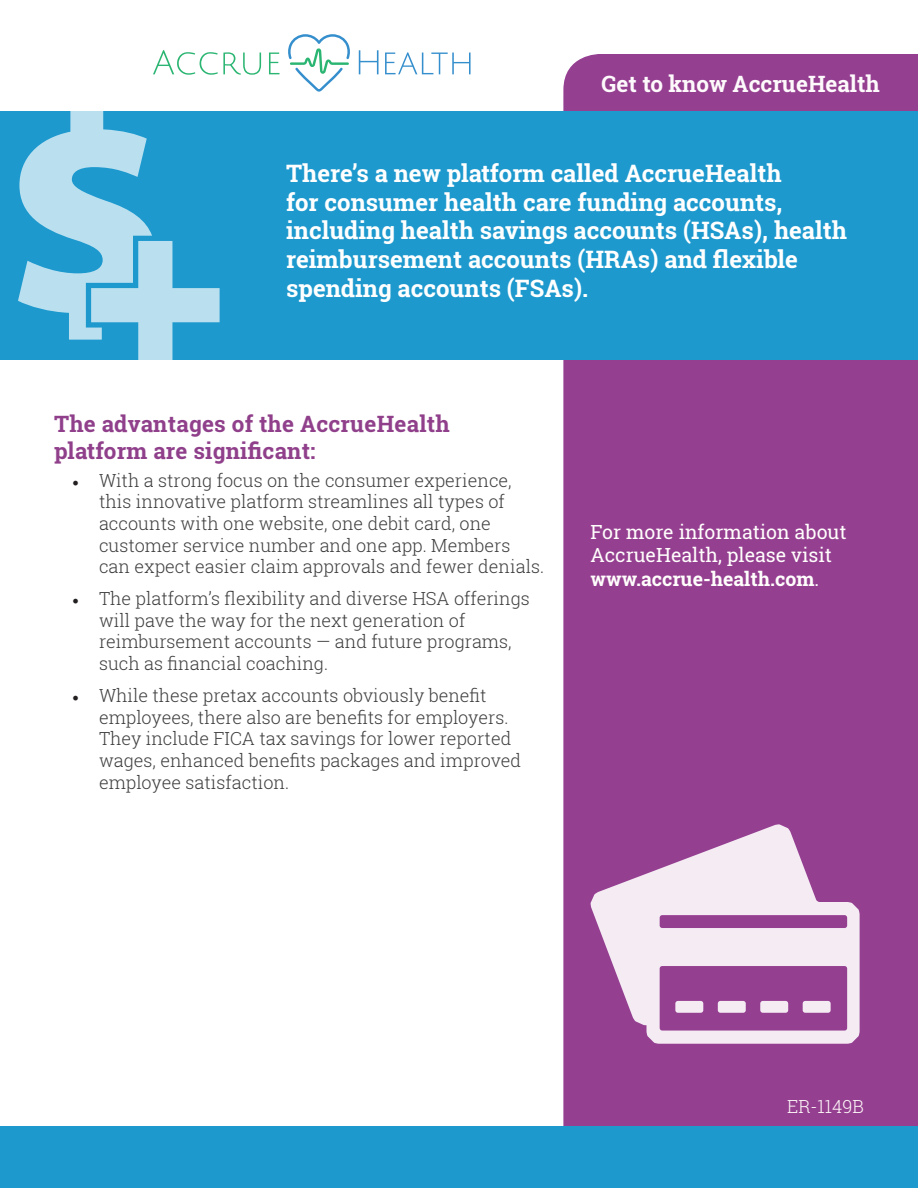
<style>
.page{position:relative;width:918px;height:1188px;background:#fff}
.page>*{position:absolute;margin:0;border:0;box-sizing:border-box;transform-origin:0 0}
.t1{font:700 24px/28.8px "Roboto Slab";color:#fff}
.t2{font:700 22.5px/27px "Roboto Slab";letter-spacing:.01em;color:#90408b}
.t3{font:700 22.5px "Roboto Slab";color:#fefafc}
.t4{font:19.5px/23.4px "Roboto Slab";color:#fffefc}
.t5{font:300 18px/21.6px "Roboto Slab";color:#3e3e3f}
.t6{font:300 18px "Roboto Slab";color:#fefaf9}
.s1{font-family:"Minion Pro";font-weight:400;color:#231f20}
.s2{font-weight:700}
</style>
<div class="page">
<div style="left:563px;top:54px;width:355px;height:1073px;background:#953f91"></div>
<div style="left:0;top:112px;width:918px;height:248px;background:#1d99ce"></div>
<svg style="left:18px;top:111px;width:202px;height:249px"></svg>
<svg style="left:153px;top:50px;width:108px;height:25px"></svg>
<svg style="left:269px;top:53px;width:11px;height:21px"></svg>
<svg style="left:359px;top:50px;width:20px;height:24px"></svg>
<svg style="left:385px;top:52px;width:86px;height:22px"></svg>
<svg style="left:288px;top:34px;width:62px;height:58px"></svg>
<div style="left:0;top:1127px;width:918px;height:61px;background:#1d99ce"></div>
<svg style="left:591px;top:824px;width:269px;height:220px;background:#c597c3"></svg>
<div style="left:675px;top:1001px;width:28px;height:12px;background:#f4ebf3;border-radius:3px"></div>
<div style="left:718px;top:1001px;width:28px;height:12px;background:#f4ebf3;border-radius:3px"></div>
<div style="left:760px;top:1001px;width:28px;height:12px;background:#f4ebf3;border-radius:3px"></div>
<div style="left:803px;top:1001px;width:28px;height:12px;background:#f4ebf3;border-radius:3px"></div>
<p class="t3" style="left:602px;top:68px;width:280px">Get to know AccrueHealth</p>
<h1 class="t1" style="left:286px;top:158px;width:562px">There’s a new platform called AccrueHealth<br>for consumer health care funding accounts, including health savings accounts (HSAs), health reimbursement accounts (HRAs) and flexible spending accounts (FSAs).</h1>
<p class="t2" style="left:54px;top:410px;width:397px">The advantages of the AccrueHealth platform are significant:</p>
<p class="t5" style="left:99px;top:469px;width:447px;text-indent:-27px"><span class="s1">•</span> With a strong focus on the consumer experience, this innovative platform streamlines all types of accounts with one website, one debit card, one customer service number and one app. Members can expect easier claim approvals and fewer denials.</p>
<p class="t5" style="left:99px;top:587px;width:432px;text-indent:-27px"><span class="s1">•</span> The platform’s flexibility and diverse HSA offerings will pave the way for the next generation of reimbursement accounts — and future programs, such as financial coaching.</p>
<p class="t5" style="left:99px;top:684px;width:424px;text-indent:-27px"><span class="s1">•</span> While these pretax accounts obviously benefit employees, there also are benefits for employers.<br>They include FICA tax savings for lower reported wages, enhanced benefits packages and improved employee satisfaction.</p>
<p class="t4" style="left:590px;top:520px;width:258px">For more information about<br>AccrueHealth, please visit <span class="s2">www.accrue-health.com</span>.</p>
<p class="t6" style="left:787px;top:1094px;width:78px">ER-1149B</p>
</div>
